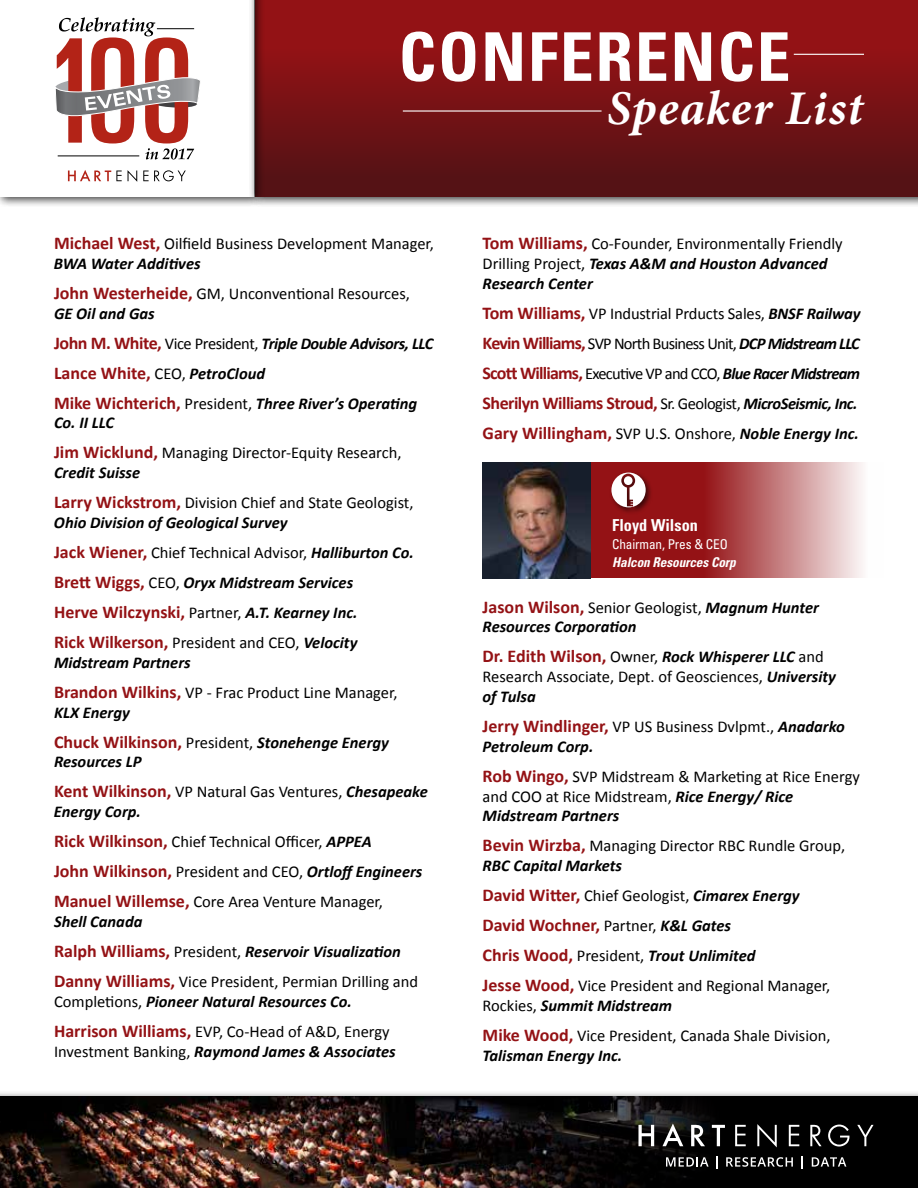
<style>
.page{position:relative;width:918px;height:1188px;background:#fff}
.page>*{position:absolute;margin:0;border:0;box-sizing:border-box;transform-origin:0 0}
.t1{font:700 condensed 67.2px "Univers";letter-spacing:.03em;color:#fff}
.t2{font:italic 700 48.45px "Minion Pro";letter-spacing:.025em;color:#fff}
.t3{font:700 18px/30px "Calibri";letter-spacing:-.03em;color:#941215}
.t4{font:700 18px "Calibri";color:#941215}
.t5{font:16.5px/19.8px "Calibri";color:#000}
.t6{font:italic 700 16.5px/19.8px "Calibri";color:#000}
.t7{font:italic 700 16.5px "Calibri";letter-spacing:-.025em;color:#000}
.t8{font:700 condensed 16.5px "Univers";color:#fff}
.t9{font:italic 700 condensed 13.5px "Univers";letter-spacing:-.01em;color:#fff}
.t10{font:condensed 13.5px "Univers";letter-spacing:-.01em;color:#fff}
.s1{font-weight:700;font-size:18px;color:#941215}
.s2{font-weight:700;font-style:italic}
.s3{font-style:normal;font-size:18px;color:#941215}
.s4{font-weight:400;font-style:normal}
.s5{font-weight:400;font-size:16.5px;color:#000}
.s6{font-style:italic;font-size:16.5px;color:#000}
</style>
<div class="page">
<div style="left:249px;top:0;width:669px;height:208px;background:#000;opacity:.75"></div>
<div style="left:255px;top:0;width:663px;height:197px;background:linear-gradient(to bottom,#a01215,#511215)"></div>
<div style="left:0;top:1090px;width:918px;height:98px;background:#000;opacity:.75"></div>
<img style="left:0;top:1096px;width:918px;height:92px">
<div style="left:0;top:0;width:265px;height:208px;background:#000;opacity:.75"></div>
<div style="left:0;top:0;width:254px;height:197px;background:#fff"></div>
<svg style="left:735px;top:1125px;width:11px;height:21px"></svg>
<svg style="left:757px;top:1124px;width:20px;height:23px"></svg>
<svg style="left:789px;top:1125px;width:10px;height:21px"></svg>
<svg style="left:810px;top:1125px;width:12px;height:21px"></svg>
<svg style="left:828px;top:1125px;width:21px;height:22px"></svg>
<svg style="left:857px;top:1125px;width:17px;height:21px"></svg>
<svg style="left:638px;top:1125px;width:16px;height:21px"></svg>
<svg style="left:662px;top:1124px;width:21px;height:22px"></svg>
<svg style="left:691px;top:1125px;width:14px;height:21px"></svg>
<svg style="left:712px;top:1125px;width:13px;height:21px"></svg>
<svg style="left:666px;top:1157px;width:43px;height:10px"></svg>
<svg style="left:716px;top:1156px;width:1px;height:12px"></svg>
<svg style="left:726px;top:1157px;width:67px;height:10px"></svg>
<svg style="left:802px;top:1156px;width:1px;height:12px"></svg>
<svg style="left:812px;top:1157px;width:34px;height:10px"></svg>
<svg style="left:128px;top:170px;width:9px;height:12px"></svg>
<svg style="left:143px;top:170px;width:43px;height:11px"></svg>
<svg style="left:68px;top:170px;width:54px;height:11px"></svg>
<svg style="left:55px;top:17px;width:145px;height:142px"></svg>
<hr style="left:58px;top:155px;width:81px;height:1px;background:#000">
<hr style="left:157px;top:28px;width:37px;height:1px;background:#000">
<hr style="left:794px;top:54px;width:70px;height:1px;background:#fff">
<hr style="left:403px;top:110px;width:199px;height:2px;background:#fff">
<svg style="left:591px;top:463px;width:272px;height:115px;background:#b3585b"></svg>
<img style="left:483px;top:463px;width:108px;height:115px">
<div style="left:609px;top:471px;width:44px;height:44px;background:#000;opacity:.6"></div>
<svg style="left:611px;top:473px;width:35px;height:34px"></svg>
<h1 class="t1" style="left:399px;top:16px;width:393px">CONFERENCE</h1>
<h2 class="t2" style="left:607px;top:74px;width:257px">Speaker List</h2>
<p class="t5" style="left:54px;top:234px;width:382px"><span class="s1">Michael West,</span> Oilfield Business Development Manager,<br><span class="s2">BWA Water Additives</span></p>
<p class="t5" style="left:54px;top:283px;width:357px"><span class="s1">John Westerheide,</span> GM, Unconventional Resources,<br><span class="s2">GE Oil and Gas</span></p>
<p class="t7" style="left:54px;top:333px;width:381px"><span class="s3">John M. White,</span> <span class="s4">Vice President,</span> Triple Double Advisors, LLC</p>
<p class="t4" style="left:54px;top:361px;width:213px">Lance White, <span class="s5">CEO,</span> <span class="s6">PetroCloud</span></p>
<p class="t6" style="left:54px;top:393px;width:365px"><span class="s3">Mike Wichterich,</span> <span class="s4">President,</span> Three River’s Operating<br>Co. II LLC</p>
<p class="t5" style="left:54px;top:443px;width:349px"><span class="s1">Jim Wicklund,</span> Managing Director-Equity Research,<br><span class="s2">Credit Suisse</span></p>
<p class="t5" style="left:54px;top:493px;width:361px"><span class="s1">Larry Wickstrom,</span> Division Chief and State Geologist,<br><span class="s2">Ohio Division of Geological Survey</span></p>
<p class="t6" style="left:54px;top:537px;width:361px;line-height:30px"><span class="s3">Jack Wiener,</span> <span class="s4">Chief Technical Advisor,</span> Halliburton Co.<br><span class="s3">Brett Wiggs,</span> <span class="s4">CEO,</span> Oryx Midstream Services</p>
<p class="t4" style="left:54px;top:600px;width:305px">Herve Wilczynski, <span class="s5">Partner,</span> <span class="s6">A.T. Kearney Inc.</span></p>
<p class="t6" style="left:54px;top:633px;width:305px"><span class="s3">Rick Wilkerson,</span> <span class="s4">President and CEO,</span> Velocity<br>Midstream Partners</p>
<p class="t5" style="left:54px;top:682px;width:345px"><span class="s1">Brandon Wilkins,</span> VP - Frac Product Line Manager,<br><span class="s2">KLX Energy</span></p>
<p class="t6" style="left:54px;top:732px;width:336px"><span class="s3">Chuck Wilkinson,</span> <span class="s4">President,</span> Stonehenge Energy<br>Resources LP</p>
<p class="t5" style="left:54px;top:782px;width:375px"><span class="s1">Kent Wilkinson,</span> VP Natural Gas Ventures, <span class="s2">Chesapeake<br>Energy Corp.</span></p>
<p class="t5" style="left:54px;top:827px;width:370px;line-height:30px"><span class="s1">Rick Wilkinson,</span> Chief Technical Officer, <span class="s2">APPEA<br></span><span class="s1">John Wilkinson,</span> President and CEO, <span class="s2">Ortloff Engineers<br></span><span class="s1">Manuel Willemse,</span> Core Area Venture Manager,</p>
<p class="t5" style="left:54px;top:907px;width:366px;line-height:30px"><span class="s2">Shell Canada<br></span><span class="s1">Ralph Williams,</span> President, <span class="s2">Reservoir Visualization<br></span><span class="s1">Danny Williams,</span> Vice President, Permian Drilling and</p>
<p class="t5" style="left:54px;top:986px;width:337px;line-height:30px">Completions, <span class="s2">Pioneer Natural Resources Co.<br></span><span class="s1">Harrison Williams,</span> EVP, Co-Head of A&amp;D, Energy</p>
<p class="t6" style="left:54px;top:1041px;width:343px"><span class="s4">Investment Banking,</span> Raymond James &amp; Associates</p>
<p class="t5" style="left:483px;top:234px;width:362px"><span class="s1">Tom Williams,</span> Co-Founder, Environmentally Friendly<br>Drilling Project, <span class="s2">Texas A&amp;M and Houston Advanced<br>Research Center</span></p>
<p class="t5" style="left:483px;top:298px;width:379px;line-height:30px;text-align:justify"><span class="s1">Tom Williams,</span> VP Industrial Prducts Sales, <span class="s2">BNSF Railway </span><span class="s1">Kevin Williams,</span> SVP North Business Unit, <span class="s2">DCP Midstream LLC </span><span class="s1">Scott Williams,</span> Executive VP and CCO, <span class="s2">Blue Racer Midstream</span></p>
<p class="t3" style="left:483px;top:388px;width:378px">Sherilyn Williams Stroud, <span class="s5">Sr. Geologist,</span> <span class="s6">MicroSeismic, Inc.<br></span>Gary Willingham, <span class="s5">SVP U.S. Onshore,</span> <span class="s6">Noble Energy Inc.</span></p>
<p class="t8" style="left:612px;top:515px;width:87px">Floyd Wilson</p>
<p class="t10" style="left:612px;top:536px;width:117px">Chairman, Pres &amp; CEO</p>
<p class="t9" style="left:612px;top:554px;width:125px">Halcon Resources Corp</p>
<p class="t6" style="left:483px;top:597px;width:338px"><span class="s3">Jason Wilson,</span> <span class="s4">Senior Geologist,</span> Magnum Hunter<br>Resources Corporation</p>
<p class="t5" style="left:483px;top:647px;width:355px"><span class="s1">Dr. Edith Wilson,</span> Owner, <span class="s2">Rock Whisperer LLC</span> and<br>Research Associate, Dept. of Geosciences, <span class="s2">University of Tulsa</span></p>
<p class="t6" style="left:483px;top:717px;width:364px"><span class="s3">Jerry Windlinger,</span> <span class="s4">VP US Business Dvlpmt.,</span> Anadarko<br>Petroleum Corp.</p>
<p class="t5" style="left:483px;top:766px;width:379px"><span class="s1">Rob Wingo,</span> SVP Midstream &amp; Marketing at Rice Energy and COO at Rice Midstream, <span class="s2">Rice Energy/ Rice<br>Midstream Partners</span></p>
<p class="t5" style="left:483px;top:836px;width:364px"><span class="s1">Bevin Wirzba,</span> Managing Director RBC Rundle Group,<br><span class="s2">RBC Capital Markets</span></p>
<p class="t5" style="left:483px;top:886px;width:319px"><span class="s1">David Witter,</span> Chief Geologist, <span class="s2">Cimarex Energy</span></p>
<p class="t4" style="left:483px;top:914px;width:250px">David Wochner, <span class="s5">Partner,</span> <span class="s6">K&amp;L Gates</span></p>
<p class="t5" style="left:483px;top:941px;width:349px;line-height:30px"><span class="s1">Chris Wood,</span> President, <span class="s2">Trout Unlimited<br></span><span class="s1">Jesse Wood,</span> Vice President and Regional Manager,</p>
<p class="t5" style="left:483px;top:991px;width:350px;line-height:30px">Rockies, <span class="s2">Summit Midstream<br></span><span class="s1">Mike Wood,</span> Vice President, Canada Shale Division,</p>
<p class="t6" style="left:483px;top:1045px;width:141px">Talisman Energy Inc.</p>
</div>
